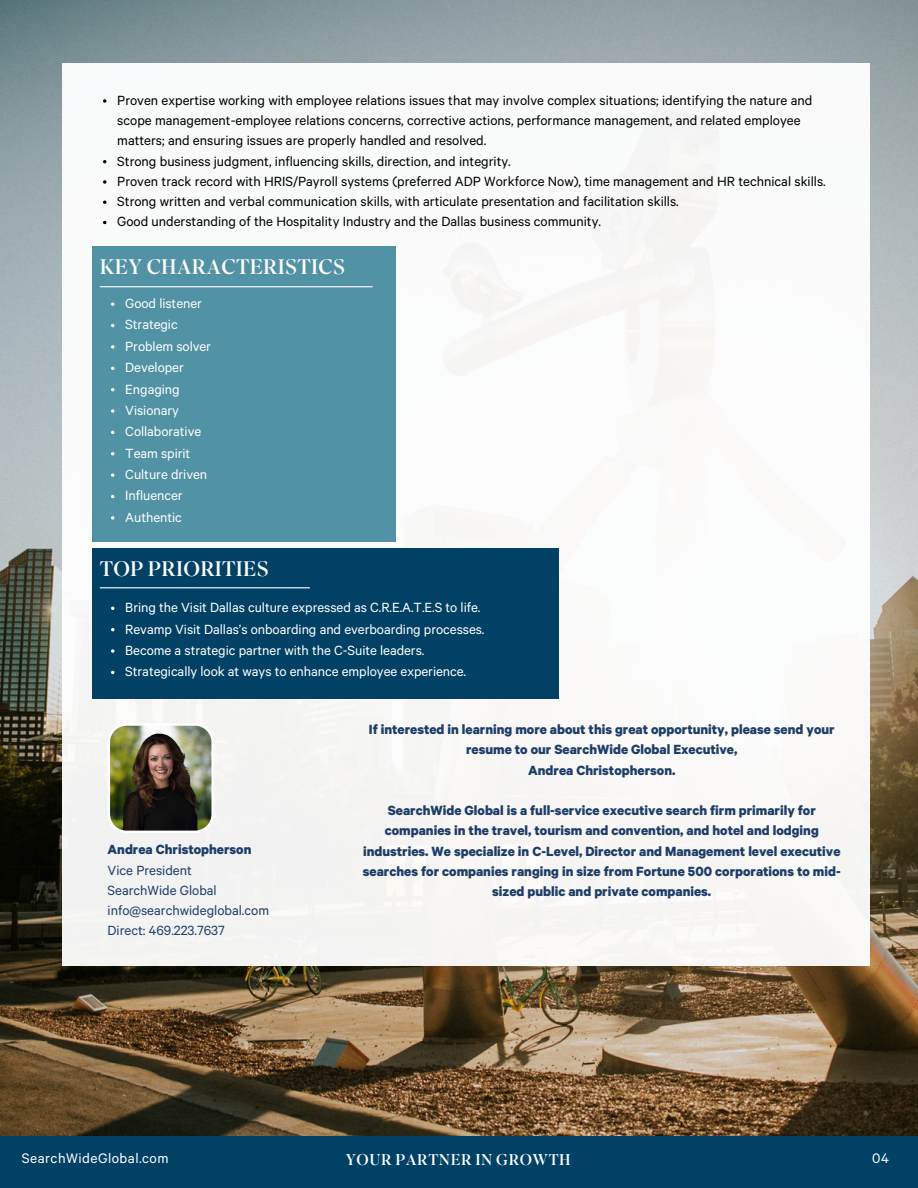
<style>
.page{position:relative;width:918px;height:1188px;background:#fff}
.page>*{position:absolute;margin:0;border:0;box-sizing:border-box;transform-origin:0 0}
.t1{font:21px "Superior Title";letter-spacing:.01em;color:#fff}
.t2{font:15.6px "Calibre";letter-spacing:.03em;color:#fff}
.t3{font:15.6px "Superior Title";letter-spacing:.03em;color:#fff}
.t4{font:15px/20.2px "Calibre";color:#000}
.t5{font:700 15px/20.2px "Calibre";color:#1e3e69;text-align:center}
.t6{font:15px/21.3px "Calibre";letter-spacing:-.005em;color:#fff}
.t7{font:15px/20.2px "Calibre";color:#1e3e69}
</style>
<div class="page">
<img style="left:0;top:0;width:918px;height:1136px">
<div style="left:62px;top:64px;width:808px;height:902px;background:#fff"></div>
<div style="left:0;top:1136px;width:918px;height:52px;background:#004165"></div>
<div style="left:92px;top:548px;width:467px;height:151px;background:#004165"></div>
<img style="left:108px;top:723px;width:106px;height:110px">
<div style="left:92px;top:246px;width:304px;height:296px;background:#5192a4"></div>
<hr style="left:100px;top:286px;width:273px;height:1px;background:#fff">
<svg style="left:111px;top:302px;width:3px;height:4px"></svg>
<svg style="left:111px;top:345px;width:3px;height:4px"></svg>
<svg style="left:111px;top:409px;width:3px;height:4px"></svg>
<svg style="left:111px;top:473px;width:3px;height:4px"></svg>
<svg style="left:111px;top:516px;width:3px;height:4px"></svg>
<hr style="left:100px;top:587px;width:210px;height:1px;background:#fff">
<svg style="left:111px;top:649px;width:3px;height:4px"></svg>
<svg style="left:103px;top:99px;width:3px;height:4px"></svg>
<svg style="left:103px;top:180px;width:3px;height:4px"></svg>
<p class="t4" style="left:117px;top:91px;width:710px">Proven expertise working with employee relations issues that may involve complex situations; identifying the nature and scope management-employee relations concerns, corrective actions, performance management, and related employee matters; and ensuring issues are properly handled and resolved.<br>Strong business judgment, influencing skills, direction, and integrity.<br>Proven track record with HRIS/Payroll systems (preferred ADP Workforce Now), time management and HR technical skills.<br>Strong written and verbal communication skills, with articulate presentation and facilitation skills.<br>Good understanding of the Hospitality Industry and the Dallas business community.</p>
<h1 class="t1" style="left:100px;top:254px;width:247px">KEY CHARACTERISTICS</h1>
<p class="t6" style="left:125px;top:294px;width:87px">Good listener<br>Strategic<br>Problem solver<br>Developer<br>Engaging<br>Visionary<br>Collaborative<br>Team spirit<br>Culture driven<br>Influencer<br>Authentic</p>
<h1 class="t1" style="left:100px;top:555px;width:171px">TOP PRIORITIES</h1>
<p class="t6" style="left:125px;top:598px;width:361px">Bring the Visit Dallas culture expressed as C.R.E.A.T.E.S to life.<br>Revamp Visit Dallas’s onboarding and everboarding processes.<br>Become a strategic partner with the C-Suite leaders.<br>Strategically look at ways to enhance employee experience.</p>
<p class="t5" style="left:108px;top:840px;width:145px">Andrea Christopherson</p>
<p class="t7" style="left:108px;top:861px;width:163px">Vice President<br>SearchWide Global info@searchwideglobal.com<br>Direct: 469.223.7637</p>
<p class="t5" style="left:369px;top:720px;width:467px">If interested in learning more about this great opportunity, please send your resume to our SearchWide Global Executive,<br>Andrea Christopherson.</p>
<p class="t5" style="left:363px;top:801px;width:479px">SearchWide Global is a full-service executive search firm primarily for companies in the travel, tourism and convention, and hotel and lodging industries. We specialize in C-Level, Director and Management level executive searches for companies ranging in size from Fortune 500 corporations to mid&shy;sized public and private companies.</p>
<p class="t2" style="left:22px;top:1151px;width:148px">SearchWideGlobal.com</p>
<p class="t3" style="left:346px;top:1150px;width:226px">YOUR PARTNER IN GROWTH</p>
<p class="t2" style="left:872px;top:1151px;width:18px">04</p>
</div>
